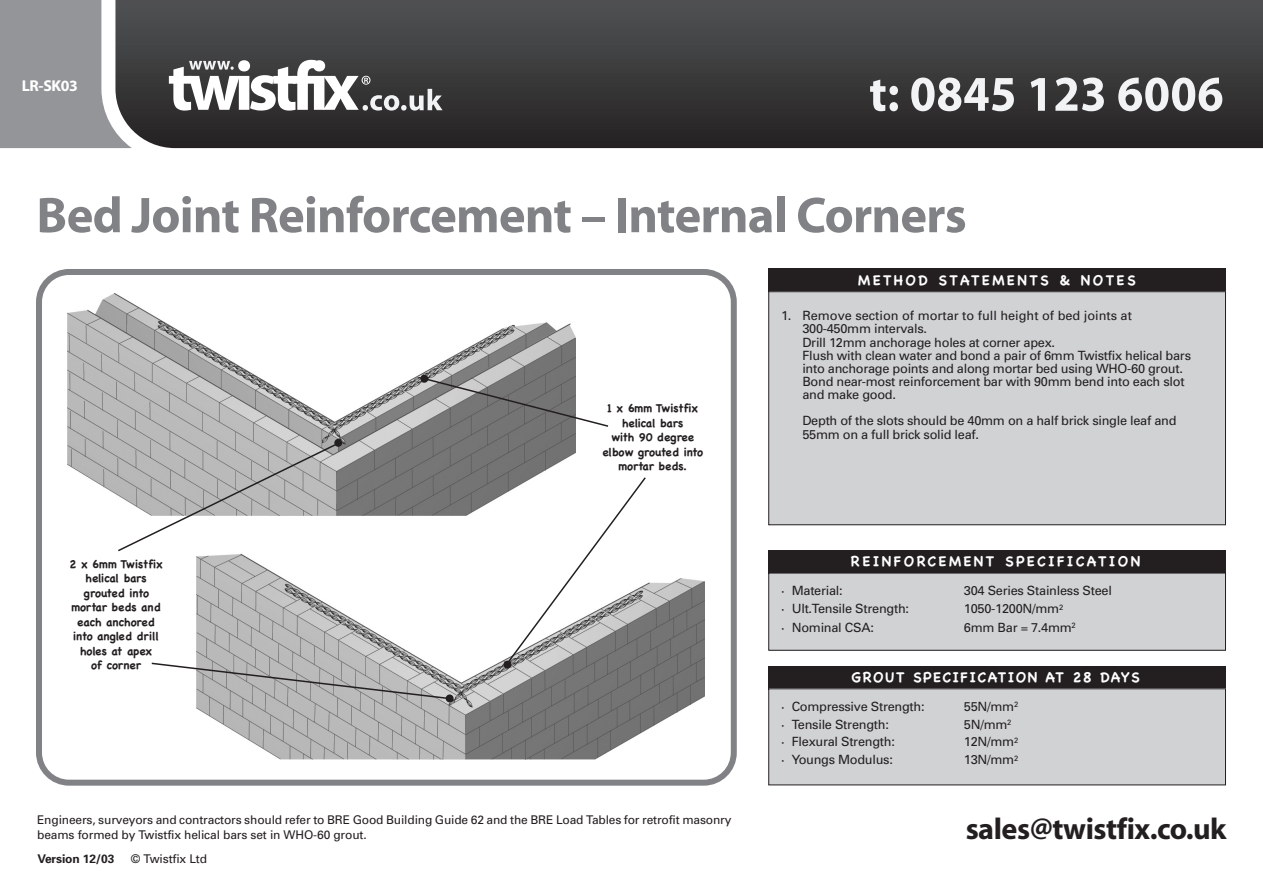
<style>
.page{position:relative;width:1263px;height:893px;background:#fff}
.page>*{position:absolute;margin:0;border:0;box-sizing:border-box;transform-origin:0 0}
.t1{font:700 50.7px "Myriad";letter-spacing:-.015em;color:#808285}
.t2{font:700 30.15px "Myriad";letter-spacing:-.015em;color:#231f20}
.t3{font:700 15.75px "Myriad";letter-spacing:-.02em;color:#fff}
.t4{font:700 14.25px "Chalkboard";letter-spacing:.165em;color:#fff}
.t5{font:700 14.25px "Chalkboard";letter-spacing:.1em;color:#fff}
.t6{font:12.75px/13.2px "Univers";letter-spacing:-.02em;color:#231f20}
.t7{font:12px/15px "Univers";letter-spacing:-.015em;color:#231f20}
.t8{font:700 12px "Univers";letter-spacing:-.01em;color:#231f20}
.t9{font:700 11.4px/14.5px "Chalkboard";letter-spacing:-.01em;color:#231f20;text-align:center}
</style>
<div class="page">
<svg style="left:0;top:0;width:115px;height:148px;background:#9d9ea1"></svg>
<svg style="left:115px;top:0;width:1148px;height:148px;background:#3c3c3d"></svg>
<svg style="left:169px;top:60px;width:274px;height:51px"></svg>
<svg style="left:870px;top:80px;width:28px;height:31px"></svg>
<svg style="left:911px;top:78px;width:103px;height:33px"></svg>
<svg style="left:1031px;top:78px;width:14px;height:33px"></svg>
<svg style="left:1055px;top:78px;width:49px;height:33px"></svg>
<svg style="left:1118px;top:78px;width:104px;height:33px"></svg>
<svg style="left:36px;top:269px;width:701px;height:517px"></svg>
<div style="left:768px;top:550px;width:458px;height:24px;background:#231f20"></div>
<div style="left:769px;top:573px;width:456px;height:77px;background:#d1d2d4"></div>
<div style="left:768px;top:573px;width:458px;height:78px;border:1px solid #231f20"></div>
<div style="left:768px;top:269px;width:458px;height:23px;background:#231f20"></div>
<div style="left:769px;top:292px;width:456px;height:233px;background:#d1d2d4"></div>
<div style="left:768px;top:291px;width:458px;height:234px;border:1px solid #231f20"></div>
<img style="left:68px;top:294px;width:508px;height:222px">
<img style="left:197px;top:543px;width:508px;height:216px">
<svg style="left:150px;top:662px;width:299px;height:38px"></svg>
<svg style="left:116px;top:441px;width:225px;height:112px"></svg>
<div style="left:503px;top:661px;width:8px;height:7px;background:#231f20;border-radius:50%"></div>
<div style="left:768px;top:666px;width:458px;height:23px;background:#231f20"></div>
<div style="left:769px;top:689px;width:456px;height:96px;background:#d1d2d4"></div>
<div style="left:768px;top:688px;width:458px;height:97px;border:1px solid #231f20"></div>
<div style="left:418px;top:543px;width:27px;height:36px;background:#fff"></div>
<svg style="left:505px;top:476px;width:142px;height:190px"></svg>
<div style="left:446px;top:694px;width:8px;height:8px;background:#231f20;border-radius:50%"></div>
<div style="left:334px;top:439px;width:8px;height:8px;background:#231f20;border-radius:50%"></div>
<svg style="left:422px;top:377px;width:188px;height:51px"></svg>
<div style="left:420px;top:375px;width:8px;height:8px;background:#231f20;border-radius:50%"></div>
<p class="t3" style="left:22px;top:80px;width:58px">LR-SK03</p>
<h1 class="t1" style="left:36px;top:196px;width:932px">Bed Joint Reinforcement – Internal Corners</h1>
<p class="t9" style="left:70px;top:556px;width:95px">2 x 6mm Twistfix helical bars grouted into mortar beds and each anchored into angled drill holes at apex<br>of corner</p>
<p class="t9" style="left:602px;top:401px;width:102px">1 x 6mm Twistfix helical bars<br>with 90 degree elbow grouted into mortar beds.</p>
<p class="t7" style="left:37px;top:813px;width:696px">Engineers, surveyors and contractors should refer to BRE Good Building Guide 62 and the BRE Load Tables for retrofit masonry beams formed by Twistfix helical bars set in WHO-60 grout.</p>
<p class="t8" style="left:37px;top:855px;width:78px">Version 12/03</p>
<p class="t7" style="left:131px;top:853px;width:78px">© Twistfix Ltd</p>
<p class="t4" style="left:858px;top:271px;width:279px">METHOD STATEMENTS &amp; NOTES</p>
<p class="t6" style="left:802px;top:310px;width:390px;text-indent:-21px">1. Remove section of mortar to full height of bed joints at 300-450mm intervals.<br>Drill 12mm anchorage holes at corner apex.<br>Flush with clean water and bond a pair of 6mm Twistfix helical bars into anchorage points and along mortar bed using WHO-60 grout.<br>Bond near-most reinforcement bar with 90mm bend into each slot and make good.</p>
<p class="t6" style="left:802px;top:415px;width:376px">Depth of the slots should be 40mm on a half brick single leaf and<br>55mm on a full brick solid leaf.</p>
<p class="t4" style="left:851px;top:553px;width:291px">REINFORCEMENT SPECIFICATION</p>
<p class="t6" style="left:781px;top:585px;width:63px">· Material:</p>
<p class="t6" style="left:964px;top:585px;width:149px">304 Series Stainless Steel</p>
<p class="t6" style="left:781px;top:603px;width:129px">· Ult.Tensile Strength:</p>
<p class="t6" style="left:964px;top:603px;width:101px">1050-1200N/mm<sup>2</sup></p>
<p class="t6" style="left:781px;top:622px;width:94px">· Nominal CSA:</p>
<p class="t6" style="left:964px;top:622px;width:113px">6mm Bar = 7.4mm<sup>2</sup></p>
<p class="t5" style="left:852px;top:669px;width:290px">GROUT SPECIFICATION AT 28 DAYS</p>
<p class="t6" style="left:781px;top:701px;width:145px">· Compressive Strength:</p>
<p class="t6" style="left:964px;top:701px;width:56px">55N/mm<sup>2</sup></p>
<p class="t6" style="left:781px;top:719px;width:109px">· Tensile Strength:</p>
<p class="t6" style="left:964px;top:719px;width:49px">5N/mm<sup>2</sup></p>
<p class="t6" style="left:781px;top:736px;width:115px">· Flexural Strength:</p>
<p class="t6" style="left:964px;top:736px;width:56px">12N/mm<sup>2</sup></p>
<p class="t6" style="left:781px;top:754px;width:113px">· Youngs Modulus:</p>
<p class="t6" style="left:964px;top:754px;width:56px">13N/mm<sup>2</sup></p>
<h2 class="t2" style="left:966px;top:817px;width:262px">sales@twistfix.co.uk</h2>
</div>
